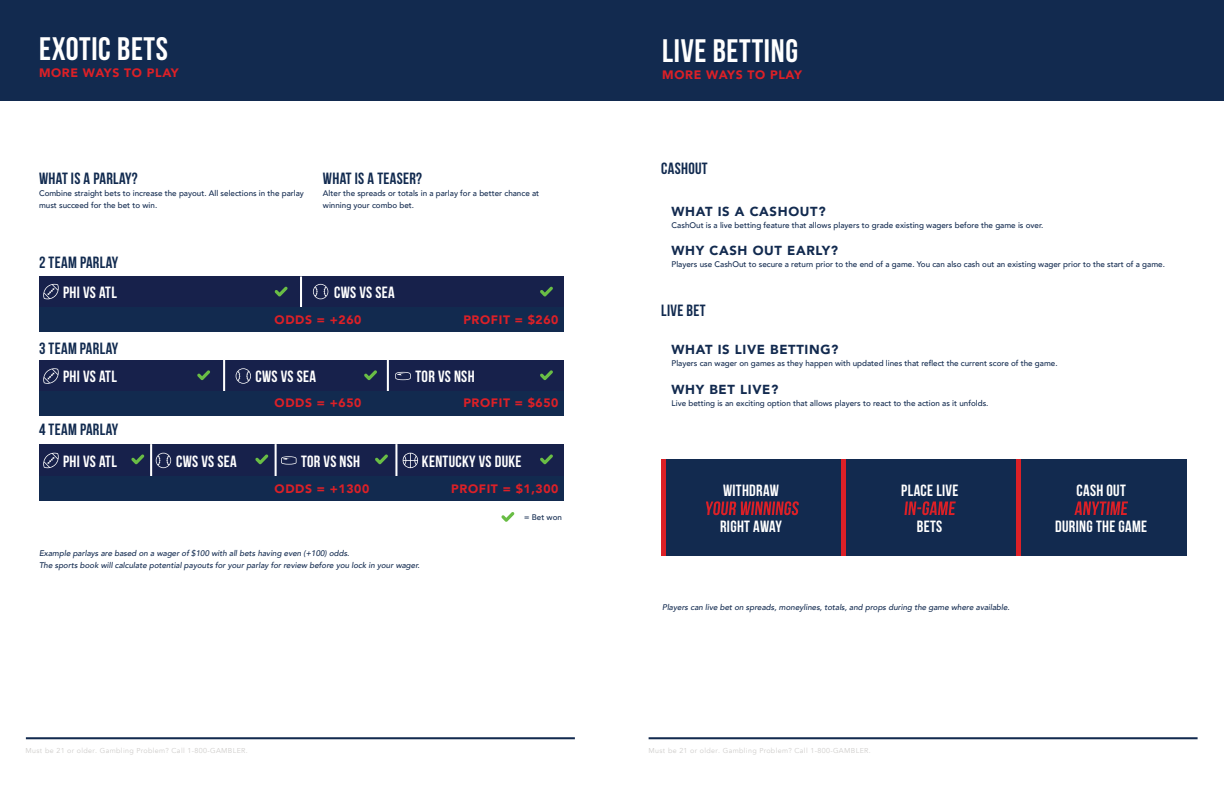
<style>
.page{position:relative;width:1224px;height:792px;background:#fff}
.page>*{position:absolute;margin:0;border:0;box-sizing:border-box;transform-origin:0 0}
.t1{font:700 32.5px "Bebas Neue";letter-spacing:.02em;color:#fff}
.t2{font:700 16.3px/35.8px "Bebas Neue";letter-spacing:.02em;color:#fff;text-align:center}
.t3{font:700 16.3px "Bebas Neue";letter-spacing:.02em;color:#112a4f}
.t4{font:900 13.1px "Avenir";letter-spacing:.05em;color:#122a4f}
.t5{font:900 12.2px "Avenir";letter-spacing:.05em;color:#dc2027}
.t6{font:500 8.1px/12.2px "Avenir";color:#122a4f}
.t7{font:italic 500 8.1px/12.2px "Avenir";color:#122a4f}
.t8{font:7.1px "Avenir";letter-spacing:.05em;color:#ceccca}
</style>
<div class="page">
<div style="left:0;top:0;width:611px;height:101px;background:#122a4f"></div>
<hr style="left:611px;top:0;width:1px;height:101px;background:#122a4f">
<div style="left:39px;top:276px;width:524px;height:43px;background:#17214b"></div>
<hr style="left:300px;top:276px;width:2px;height:37px;background:#fff">
<div style="left:39px;top:307px;width:524px;height:24px;background:#122a4f"></div>
<svg style="left:43px;top:284px;width:16px;height:15px"></svg>
<svg style="left:313px;top:284px;width:15px;height:15px"></svg>
<div style="left:39px;top:360px;width:524px;height:44px;background:#17214b"></div>
<hr style="left:223px;top:360px;width:2px;height:37px;background:#fff">
<hr style="left:387px;top:360px;width:2px;height:37px;background:#fff">
<div style="left:39px;top:392px;width:524px;height:24px;background:#122a4f"></div>
<svg style="left:43px;top:368px;width:16px;height:16px"></svg>
<svg style="left:236px;top:368px;width:15px;height:16px"></svg>
<svg style="left:395px;top:372px;width:16px;height:8px"></svg>
<svg style="left:197px;top:370px;width:13px;height:10px"></svg>
<svg style="left:364px;top:370px;width:13px;height:10px"></svg>
<svg style="left:540px;top:370px;width:13px;height:10px"></svg>
<svg style="left:540px;top:286px;width:13px;height:11px"></svg>
<svg style="left:275px;top:286px;width:13px;height:11px"></svg>
<div style="left:39px;top:444px;width:524px;height:44px;background:#17214b"></div>
<hr style="left:150px;top:444px;width:2px;height:37px;background:#fff">
<hr style="left:275px;top:444px;width:2px;height:37px;background:#fff">
<hr style="left:395px;top:444px;width:2px;height:37px;background:#fff">
<div style="left:39px;top:476px;width:524px;height:24px;background:#122a4f"></div>
<svg style="left:43px;top:453px;width:16px;height:15px"></svg>
<svg style="left:403px;top:453px;width:15px;height:15px"></svg>
<svg style="left:156px;top:453px;width:15px;height:15px"></svg>
<svg style="left:281px;top:456px;width:16px;height:9px"></svg>
<svg style="left:131px;top:454px;width:13px;height:10px"></svg>
<svg style="left:255px;top:454px;width:13px;height:10px"></svg>
<svg style="left:375px;top:454px;width:13px;height:10px"></svg>
<svg style="left:540px;top:454px;width:13px;height:10px"></svg>
<svg style="left:501px;top:512px;width:13px;height:10px"></svg>
<hr style="left:26px;top:737px;width:549px;height:2px;background:#122a4f">
<div style="left:612px;top:0;width:612px;height:101px;background:#122a4f"></div>
<div style="left:662px;top:459px;width:524px;height:97px;background:#122a4f"></div>
<svg style="left:706px;top:501px;width:93px;height:14px"></svg>
<svg style="left:904px;top:501px;width:52px;height:14px"></svg>
<svg style="left:1074px;top:501px;width:54px;height:14px"></svg>
<hr style="left:661px;top:459px;width:4px;height:97px;background:#dc2027">
<hr style="left:842px;top:459px;width:4px;height:97px;background:#dc2027">
<hr style="left:1016px;top:459px;width:4px;height:97px;background:#dc2027">
<hr style="left:649px;top:737px;width:549px;height:2px;background:#122a4f">
<h1 class="t1" style="left:39px;top:31px;width:130px">EXOTIC BETS</h1>
<h3 class="t5" style="left:39px;top:63px;width:141px">MORE WAYS TO PLAY</h3>
<h2 class="t3" style="left:39px;top:169px;width:100px">WHAT IS A PARLAY?</h2>
<p class="t6" style="left:39px;top:187px;width:266px">Combine straight bets to increase the payout. All selections in the parlay must succeed for the bet to win.</p>
<h2 class="t3" style="left:323px;top:169px;width:101px">WHAT IS A TEASER?</h2>
<p class="t6" style="left:323px;top:187px;width:218px">Alter the spreads or totals in a parlay for a better chance at winning your combo bet.</p>
<h2 class="t3" style="left:39px;top:254px;width:81px">2 TEAM PARLAY</h2>
<h2 class="t2" style="left:63px;top:274px;width:55px">PHI VS ATL</h2>
<h2 class="t2" style="left:334px;top:274px;width:62px">CWS VS SEA</h2>
<h3 class="t5" style="left:275px;top:310px;width:88px">ODDS = +260</h3>
<h3 class="t5" style="left:463px;top:310px;width:97px">PROFIT = $260</h3>
<h2 class="t3" style="left:39px;top:339px;width:81px">3 TEAM PARLAY</h2>
<h2 class="t2" style="left:63px;top:358px;width:55px">PHI VS ATL</h2>
<h2 class="t2" style="left:255px;top:358px;width:62px">CWS VS SEA</h2>
<h2 class="t2" style="left:416px;top:358px;width:61px">TOR VS NSH</h2>
<h3 class="t5" style="left:275px;top:392px;width:88px">ODDS = +650</h3>
<h3 class="t5" style="left:463px;top:392px;width:97px">PROFIT = $650</h3>
<h2 class="t3" style="left:39px;top:421px;width:81px">4 TEAM PARLAY</h2>
<h2 class="t2" style="left:63px;top:443px;width:55px">PHI VS ATL</h2>
<h2 class="t2" style="left:176px;top:443px;width:62px">CWS VS SEA</h2>
<h2 class="t2" style="left:301px;top:443px;width:61px">TOR VS NSH</h2>
<h2 class="t2" style="left:422px;top:443px;width:101px">KENTUCKY VS DUKE</h2>
<h3 class="t5" style="left:275px;top:478px;width:96px">ODDS = +1300</h3>
<h3 class="t5" style="left:451px;top:478px;width:109px">PROFIT = $1,300</h3>
<p class="t6" style="left:524px;top:511px;width:39px">= Bet won</p>
<p class="t7" style="left:39px;top:547px;width:382px">Example parlays are based on a wager of $100 with all bets having even (+100) odds.<br>The sports book will calculate potential payouts for your parlay for review before you lock in your wager.</p>
<p class="t8" style="left:26px;top:746px;width:224px">Must be 21 or older. Gambling Problem? Call 1-800-GAMBLER.</p>
<h1 class="t1" style="left:662px;top:33px;width:137px">LIVE BETTING</h1>
<h3 class="t5" style="left:662px;top:64px;width:141px">MORE WAYS TO PLAY</h3>
<h2 class="t3" style="left:661px;top:160px;width:48px">CASHOUT</h2>
<h3 class="t4" style="left:672px;top:200px;width:156px">WHAT IS A CASHOUT?</h3>
<p class="t6" style="left:672px;top:218px;width:373px">CashOut is a live betting feature that allows players to grade existing wagers before the game is over.</p>
<h3 class="t4" style="left:672px;top:239px;width:168px">WHY CASH OUT EARLY?</h3>
<p class="t6" style="left:672px;top:258px;width:495px">Players use CashOut to secure a return prior to the end of a game. You can also cash out an existing wager prior to the start of a game.</p>
<h2 class="t3" style="left:661px;top:301px;width:46px">LIVE BET</h2>
<h3 class="t4" style="left:672px;top:338px;width:168px">WHAT IS LIVE BETTING?</h3>
<p class="t6" style="left:672px;top:357px;width:388px">Players can wager on games as they happen with updated lines that reflect the current score of the game.</p>
<h3 class="t4" style="left:672px;top:378px;width:108px">WHY BET LIVE?</h3>
<p class="t6" style="left:672px;top:397px;width:318px">Live betting is an exciting option that allows players to react to the action as it unfolds.</p>
<h2 class="t2" style="left:720px;top:473px;width:63px;text-align:left">WITHDRAW<br>RIGHT AWAY</h2>
<h2 class="t2" style="left:901px;top:473px;width:59px">PLACE LIVE<br>BETS</h2>
<h2 class="t2" style="left:1055px;top:473px;width:94px">CASH OUT<br>DURING THE GAME</h2>
<p class="t7" style="left:662px;top:602px;width:349px">Players can live bet on spreads, moneylines, totals, and props during the game where available.</p>
<p class="t8" style="left:649px;top:746px;width:224px">Must be 21 or older. Gambling Problem? Call 1-800-GAMBLER.</p>
</div>
